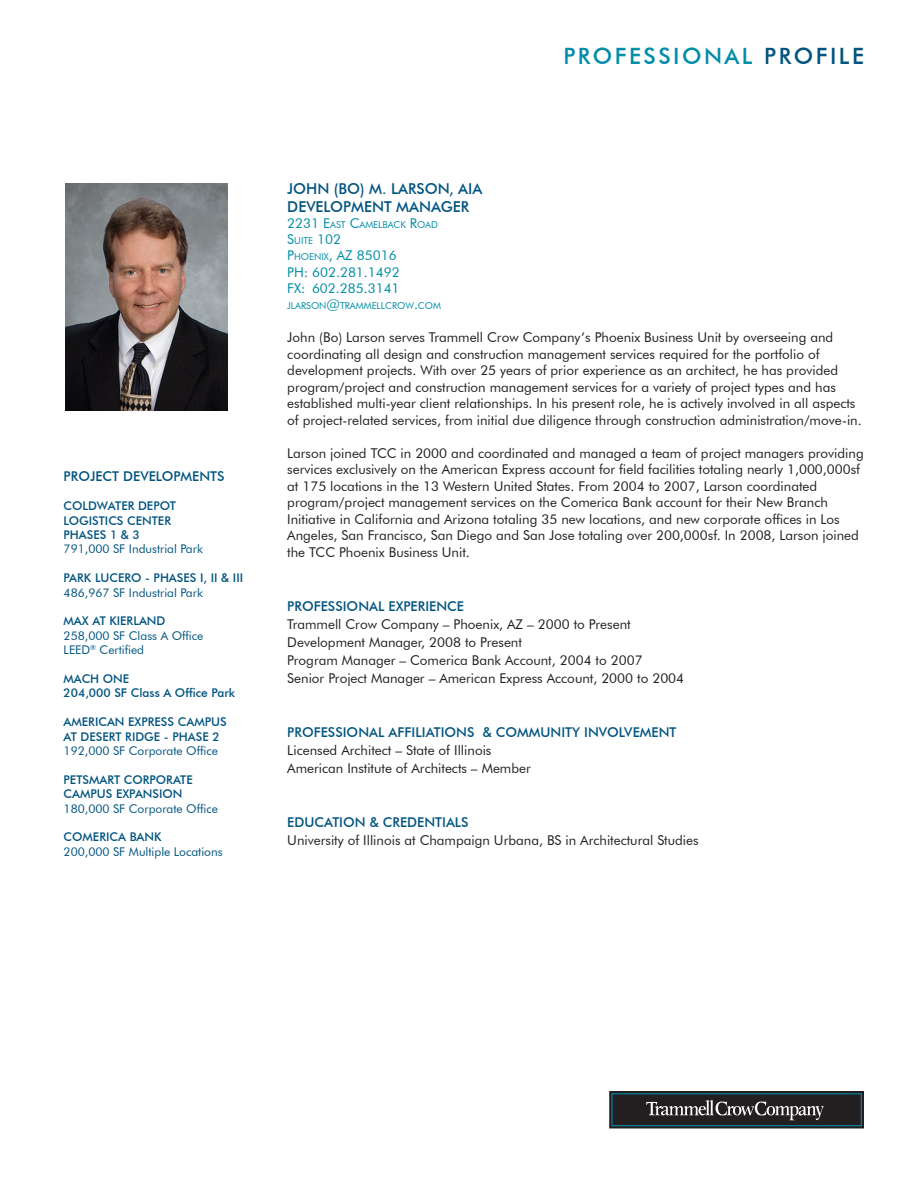
<style>
.page{position:relative;width:918px;height:1188px;background:#fff}
.page>*{position:absolute;margin:0;border:0;box-sizing:border-box;transform-origin:0 0}
.bullets_2{font:500 22.5px "Futura BT";letter-spacing:.11em;color:#008da8}
.t1{font:500 15px "Futura BT";color:#005480}
.t2{font:13.5px/16.5px "Futura BT";color:#231f20}
.t3{font:500 13.5px "Futura BT";color:#005480}
.t4{font:13.5px "Futura BT";color:#008da8}
.t5{font:500 12px "Futura BT";color:#005480}
.t6{font:12px "Futura BT";color:#005480}
.t7{font:9.45px "Futura BT";color:#008da8}
.s1{color:#005480}
.s2{font-size:13.5px}
.s3{font-size:9.45px}
</style>
<div class="page">
<div style="left:609px;top:1091px;width:255px;height:37px;border:6px solid #231f20"></div>
<div style="left:611px;top:1093px;width:251px;height:33px;background:#231f20;border:1px solid #008da8"></div>
<svg style="left:646px;top:1100px;width:178px;height:20px"></svg>
<img style="left:65px;top:184px;width:162px;height:227px">
<p class="bullets_2" style="left:563px;top:42px;width:302px">PROFESSIONAL <span class="s1">PROFILE</span></p>
<p class="t3" style="left:64px;top:468px;width:162px">PROJECT DEVELOPMENTS</p>
<p class="t5" style="left:64px;top:499px;width:114px">COLDWATER DEPOT</p>
<p class="t5" style="left:64px;top:513px;width:109px">LOGISTICS CENTER</p>
<p class="t5" style="left:64px;top:527px;width:78px">PHASES 1 &amp; 3</p>
<p class="t6" style="left:64px;top:542px;width:141px">791,000 SF Industrial Park</p>
<p class="t5" style="left:64px;top:571px;width:181px">PARK LUCERO - PHASES I, II &amp; III</p>
<p class="t6" style="left:64px;top:585px;width:141px">486,967 SF Industrial Park</p>
<p class="t5" style="left:64px;top:614px;width:103px">MAX AT KIERLAND</p>
<p class="t6" style="left:64px;top:628px;width:141px">258,000 SF Class A Office</p>
<p class="t6" style="left:64px;top:643px;width:82px">LEED<sup>®</sup> Certified</p>
<p class="t5" style="left:64px;top:671px;width:67px">MACH ONE</p>
<p class="t5" style="left:64px;top:686px;width:173px">204,000 SF Class A Office Park</p>
<p class="t5" style="left:64px;top:715px;width:164px">AMERICAN EXPRESS CAMPUS</p>
<p class="t5" style="left:64px;top:729px;width:158px">AT DESERT RIDGE - PHASE 2</p>
<p class="t6" style="left:64px;top:743px;width:156px">192,000 SF Corporate Office</p>
<p class="t5" style="left:64px;top:772px;width:131px">PETSMART CORPORATE</p>
<p class="t5" style="left:64px;top:787px;width:121px">CAMPUS EXPANSION</p>
<p class="t6" style="left:64px;top:801px;width:156px">180,000 SF Corporate Office</p>
<p class="t5" style="left:64px;top:830px;width:100px">COMERICA BANK</p>
<p class="t6" style="left:64px;top:844px;width:161px">200,000 SF Multiple Locations</p>
<p class="t1" style="left:287px;top:179px;width:197px">JOHN (BO) M. LARSON, AIA</p>
<p class="t1" style="left:287px;top:197px;width:183px">DEVELOPMENT MANAGER</p>
<p class="t7" style="left:287px;top:219px;width:152px"><span class="s2">2231 E</span>AST <span class="s2">C</span>AMELBACK <span class="s2">R</span>OAD</p>
<p class="t4" style="left:287px;top:231px;width:55px">S<span class="s3">UITE</span> 102</p>
<p class="t4" style="left:287px;top:247px;width:111px">P<span class="s3">HOENIX</span>, AZ 85016</p>
<p class="t4" style="left:287px;top:264px;width:114px">PH : 602.281.1492</p>
<p class="t4" style="left:287px;top:280px;width:114px">FX: 602.285.3141</p>
<p class="t7" style="left:287px;top:300px;width:155px">JLARSON<span class="s2">@</span>TRAMMELLCROW<span class="s2">.</span>COM</p>
<p class="t2" style="left:287px;top:329px;width:576px">John (Bo) Larson serves Trammell Crow Company’s Phoenix Business Unit by overseeing and coordinating all design and construction management services required for the portfolio of development projects. With over 25 years of prior experience as an architect, he has provided program/project and construction management services for a variety of project types and has established multi-year client relationships. In his present role, he is actively involved in all aspects of project-related services, from initial due diligence through construction administration/move-in.</p>
<p class="t2" style="left:287px;top:445px;width:578px">Larson joined TCC in 2000 and coordinated and managed a team of project managers providing services exclusively on the American Express account for field facilities totaling nearly 1,000,000sf at 175 locations in the 13 Western United States. From 2004 to 2007, Larson coordinated program/project management services on the Comerica Bank account for their New Branch Initiative in California and Arizona totaling 35 new locations, and new corporate offices in Los Angeles, San Francisco, San Diego and San Jose totaling over 200,000sf. In 2008, Larson joined the TCC Phoenix Business Unit.</p>
<p class="t3" style="left:287px;top:598px;width:178px">PROFESSIONAL EXPERIENCE</p>
<p class="t2" style="left:287px;top:616px;width:345px">Trammell Crow Company – Phoenix, AZ – 2000 to Present</p>
<p class="t2" style="left:287px;top:634px;width:236px">Development Manager, 2008 to Present</p>
<p class="t2" style="left:287px;top:652px;width:357px">Program Manager – Comerica Bank Account, 2004 to 2007</p>
<p class="t2" style="left:287px;top:670px;width:398px">Senior Project Manager – American Express Account, 2000 to 2004</p>
<p class="t3" style="left:287px;top:724px;width:391px">PROFESSIONAL AFFILIATIONS &amp; COMMUNITY INVOLVEMENT</p>
<p class="t2" style="left:287px;top:742px;width:206px">Licensed Architect – State of Illinois</p>
<p class="t2" style="left:287px;top:760px;width:245px">American Institute of Architects – Member</p>
<p class="t3" style="left:287px;top:814px;width:183px">EDUCATION &amp; CREDENTIALS</p>
<p class="t2" style="left:287px;top:832px;width:413px">University of Illinois at Champaign Urbana, BS in Architectural Studies</p>
</div>
